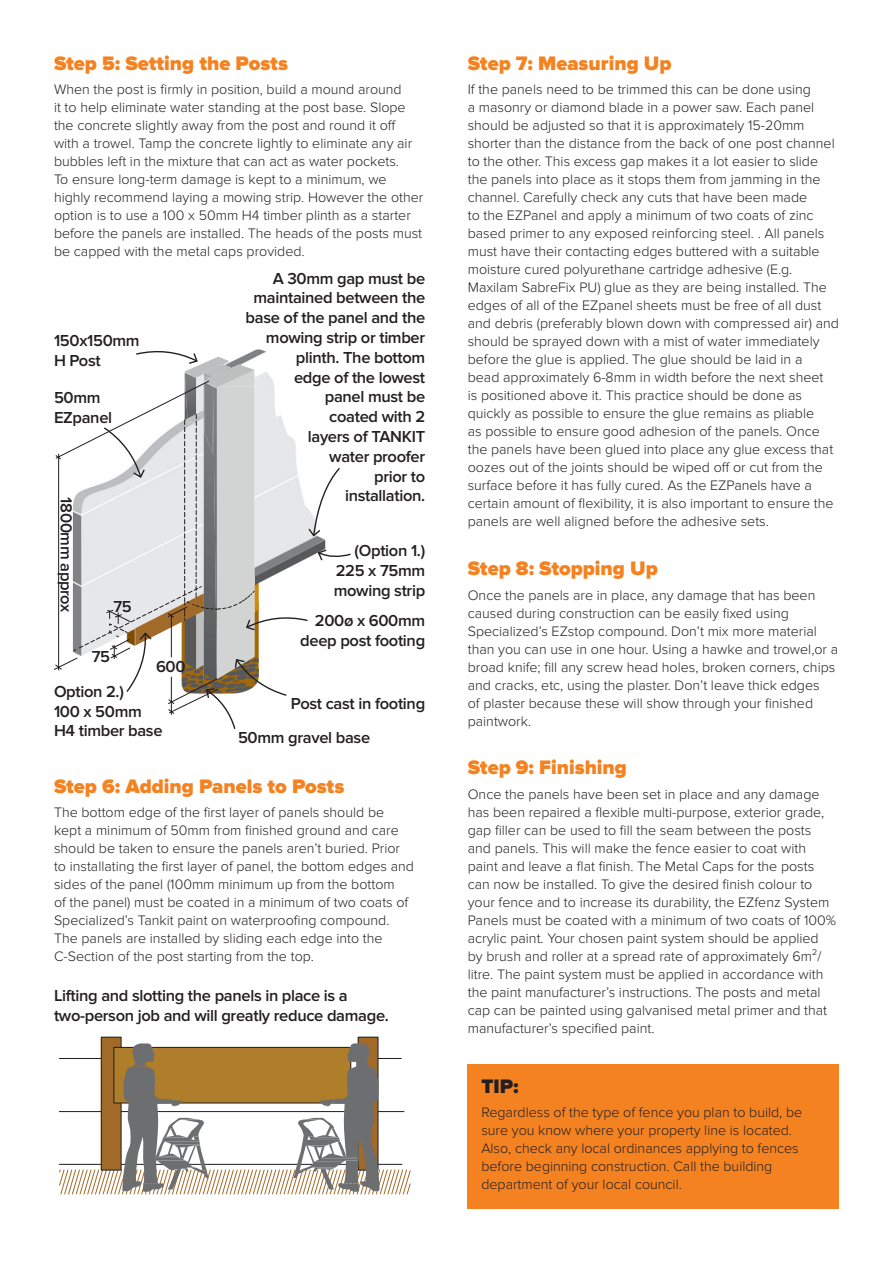
<style>
.page{position:relative;width:893px;height:1263px;background:#fff}
.page>*{position:absolute;margin:0;border:0;box-sizing:border-box;transform-origin:0 0}
.t1{font:900 20.25px "Proxima Nova";color:#f58220}
.t2{font:900 20.25px "Proxima Nova";color:#231f20}
.t3{font:600 16.5px/19.8px "Proxima Nova";letter-spacing:-.02em;color:#231f20}
.t4{font:300 14.25px/18px "Proxima Nova";color:#231f20}
</style>
<div class="page">
<div style="left:101px;top:1037px;width:20px;height:133px;background:#a26a28"></div>
<div style="left:101px;top:1037px;width:20px;height:133px;border:1px solid #211d1f"></div>
<div style="left:358px;top:1037px;width:20px;height:133px;background:#a26a28"></div>
<div style="left:358px;top:1037px;width:20px;height:133px;border:1px solid #211d1f"></div>
<svg style="left:59px;top:1043px;width:352px;height:151px"></svg>
<svg style="left:54px;top:349px;width:297px;height:380px"></svg>
<div style="left:468px;top:1065px;width:371px;height:144px;background:#f58220"></div>
<p class="t1" style="left:54px;top:52px;width:235px">Step 5: Setting the Posts</p>
<p class="t4" style="left:54px;top:81px;width:371px">When the post is firmly in position, build a mound around<br>it to help eliminate water standing at the post base. Slope the concrete slightly away from the post and round it off with a trowel. Tamp the concrete lightly to eliminate any air bubbles left in the mixture that can act as water pockets.<br>To ensure long-term damage is kept to a minimum, we highly recommend laying a mowing strip. However the other option is to use a 100 x 50mm H4 timber plinth as a starter before the panels are installed. The heads of the posts must be capped with the metal caps provided.</p>
<p class="t3" style="left:54px;top:331px;width:87px">150x150mm</p>
<p class="t3" style="left:54px;top:351px;width:48px">H Post</p>
<p class="t3" style="left:54px;top:388px;width:48px">50mm</p>
<p class="t3" style="left:54px;top:408px;width:60px">EZpanel</p>
<p class="t3" style="left:76px;top:497px;width:116px;rotate:90deg">1800mm approx</p>
<p class="t3" style="left:113px;top:597px;width:20px">75</p>
<p class="t3" style="left:92px;top:646px;width:20px">75</p>
<p class="t3" style="left:156px;top:657px;width:31px">600</p>
<p class="t3" style="left:54px;top:682px;width:89px">Option 2.)<br>100 x 50mm</p>
<p class="t3" style="left:54px;top:721px;width:110px">H4 timber base</p>
<p class="t3" style="left:246px;top:268px;width:181px;text-align:right">A 30mm gap must be maintained between the base of the panel and the mowing strip or timber plinth. The bottom<br>edge of the lowest<br>panel must be<br>coated with 2<br>layers of TANKIT<br>water proofer<br>prior to<br>installation.</p>
<p class="t3" style="left:334px;top:541px;width:93px;text-align:justify;text-indent:21px">(Option 1.)<br>225 x 75mm mowing strip</p>
<p class="t3" style="left:315px;top:611px;width:112px">200ø x 600mm</p>
<p class="t3" style="left:300px;top:631px;width:126px">deep post footing</p>
<p class="t3" style="left:291px;top:694px;width:136px">Post cast in footing</p>
<p class="t3" style="left:238px;top:728px;width:134px">50mm gravel base</p>
<p class="t1" style="left:54px;top:774px;width:292px">Step 6: Adding Panels to Posts</p>
<p class="t4" style="left:54px;top:803px;width:362px">The bottom edge of the first layer of panels should be kept a minimum of 50mm from finished ground and care should be taken to ensure the panels aren’t buried. Prior to installating the first layer of panel, the bottom edges and sides of the panel (100mm minimum up from the bottom<br>of the panel) must be coated in a minimum of two coats of Specialized’s Tankit paint on waterproofing compound.<br>The panels are installed by sliding each edge into the C-Section of the post starting from the top.</p>
<p class="t3" style="left:54px;top:986px;width:336px">Lifting and slotting the panels in place is a two-person job and will greatly reduce damage.</p>
<p class="t1" style="left:468px;top:52px;width:205px">Step 7: Measuring Up</p>
<p class="t4" style="left:468px;top:81px;width:373px">If the panels need to be trimmed this can be done using<br>a masonry or diamond blade in a power saw. Each panel should be adjusted so that it is approximately 15-20mm shorter than the distance from the back of one post channel to the other. This excess gap makes it a lot easier to slide the panels into place as it stops them from jamming in the channel. Carefully check any cuts that have been made<br>to the EZPanel and apply a minimum of two coats of zinc based primer to any exposed reinforcing steel. . All panels must have their contacting edges buttered with a suitable moisture cured polyurethane cartridge adhesive (E.g.<br>Maxilam SabreFix PU) glue as they are being installed. The edges of all of the EZpanel sheets must be free of all dust and debris (preferably blown down with compressed air) and should be sprayed down with a mist of water immediately before the glue is applied. The glue should be laid in a<br>bead approximately 6-8mm in width before the next sheet<br>is positioned above it. This practice should be done as quickly as possible to ensure the glue remains as pliable<br>as possible to ensure good adhesion of the panels. Once the panels have been glued into place any glue excess that oozes out of the joints should be wiped off or cut from the surface before it has fully cured. As the EZPanels have a certain amount of flexibility, it is also important to ensure the panels are well aligned before the adhesive sets.</p>
<p class="t1" style="left:468px;top:557px;width:191px">Step 8: Stopping Up</p>
<p class="t4" style="left:468px;top:586px;width:372px">Once the panels are in place, any damage that has been caused during construction can be easily fixed using Specialized’s EZstop compound. Don’t mix more material than you can use in one hour. Using a hawke and trowel,or a broad knife; fill any screw head holes, broken corners, chips and cracks, etc, using the plaster. Don’t leave thick edges<br>of plaster because these will show through your finished paintwork.</p>
<p class="t1" style="left:468px;top:756px;width:161px">Step 9: Finishing</p>
<p class="t4" style="left:468px;top:785px;width:370px">Once the panels have been set in place and any damage has been repaired a flexible multi-purpose, exterior grade, gap filler can be used to fill the seam between the posts and panels. This will make the fence easier to coat with paint and leave a flat finish. The Metal Caps for the posts can now be installed. To give the desired finish colour to your fence and to increase its durability, the EZfenz System Panels must be coated with a minimum of two coats of 100% acrylic paint. Your chosen paint system should be applied by brush and roller at a spread rate of approximately 6m²/ litre. The paint system must be applied in accordance with the paint manufacturer’s instructions. The posts and metal cap can be painted using galvanised metal primer and that manufacturer’s specified paint.</p>
<p class="t2" style="left:481px;top:1074px;width:39px">TIP:</p>
<p class="t4" style="left:481px;top:1103px;width:322px">Regardless of the type of fence you plan to build, be sure you know where your property line is located.<br>Also, check any local ordinances applying to fences before beginning construction. Call the building department of your local council.</p>
</div>
